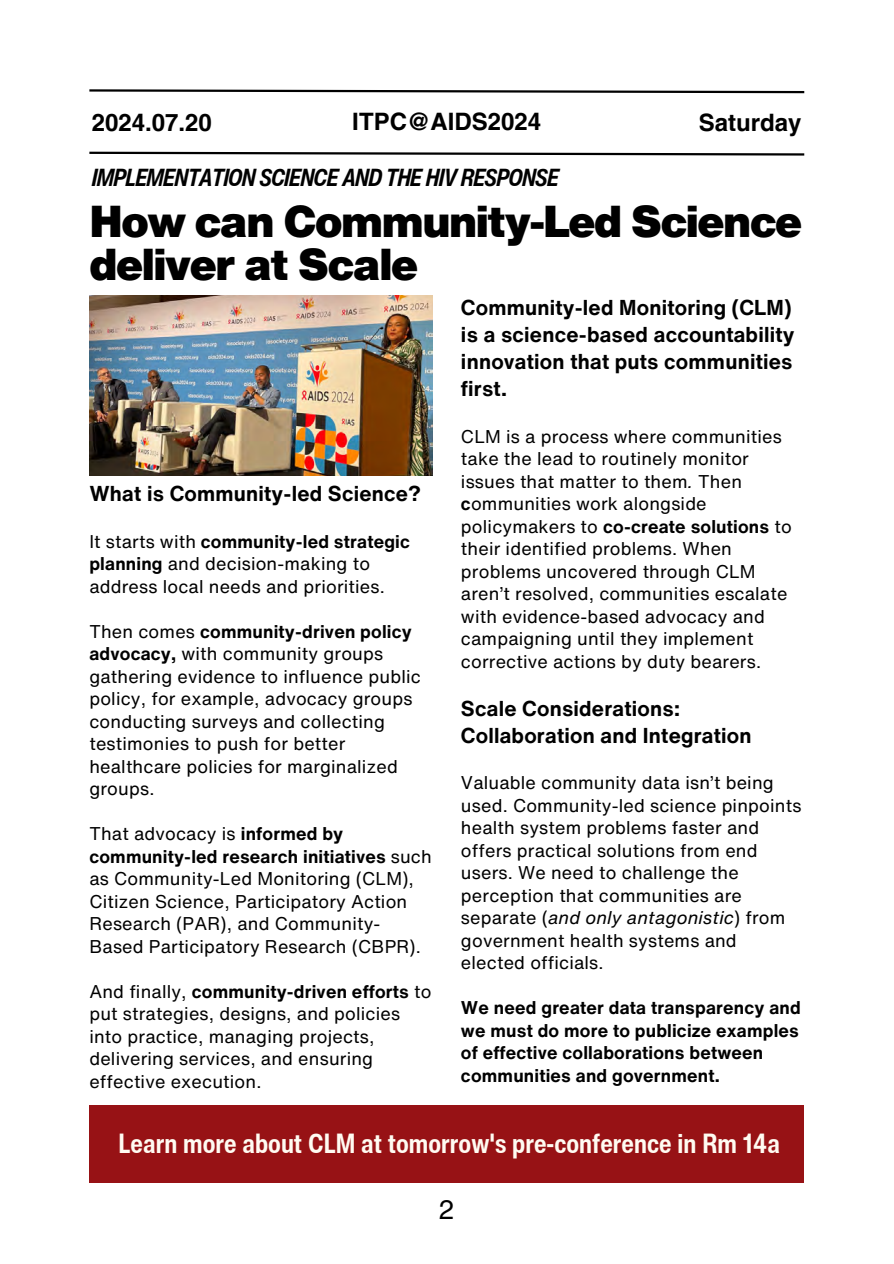
<style>
.page{position:relative;width:894px;height:1264px;background:#fff}
.page>*{position:absolute;margin:0;border:0;box-sizing:border-box;transform-origin:0 0}
.t1{font:900 43.5px/42.8px "Helvetica Now Text";letter-spacing:-.035em;color:#000}
.t2{font:700 condensed 27px "Helvetica Now Text";color:#fffbf2}
.t3{font:27px "Helvetica LT Pro";color:#000}
.t4{font:italic 700 condensed 24px "Helvetica Now Text";letter-spacing:-.035em;color:#000}
.t5{font:700 24px "Helvetica LT Pro";color:#000}
.t6{font:700 21px/27px "Helvetica Now Text";letter-spacing:.01em;color:#000}
.t7{font:18px/22.5px "Helvetica Now Text";letter-spacing:.01em;color:#000}
.t8{font:700 18px/22.5px "Helvetica Now Text";letter-spacing:.01em;color:#000}
.s1{font-weight:700}
.s2{font-style:italic}
</style>
<div class="page">
<img style="left:89px;top:295px;width:343px;height:180px">
<svg style="left:89px;top:89px;width:716px;height:5px"></svg>
<svg style="left:89px;top:151px;width:716px;height:5px"></svg>
<div style="left:89px;top:1104px;width:715px;height:78px;background:#971215"></div>
<h5 class="t5" style="left:92px;top:114px;width:122px">2024.07.20</h5>
<h6 class="t5" style="left:352px;top:113px;width:190px">ITPC@AIDS2024</h6>
<p class="t5" style="left:698px;top:114px;width:104px">Saturday</p>
<p class="t4" style="left:92px;top:159px;width:468px">IMPLEMENTATION SCIENCE AND THE HIV RESPONSE</p>
<h3 class="t1" style="left:89px;top:200px;width:714px">How can Community-Led Science deliver at Scale</h3>
<h4 class="t6" style="left:89px;top:480px;width:333px">What is Community-led Science?</h4>
<h3 class="t7" style="left:89px;top:529px;width:322px">It starts with <span class="s1">community-led strategic planning</span> and decision-making to address local needs and priorities.</h3>
<h1 class="t7" style="left:89px;top:619px;width:333px">Then comes <span class="s1">community-driven policy advocacy,</span> with community groups gathering evidence to influence public policy, for example, advocacy groups conducting surveys and collecting testimonies to push for better healthcare policies for marginalized groups.</h1>
<h5 class="t7" style="left:89px;top:822px;width:344px">That advocacy is <span class="s1">informed by community-led research initiatives</span> such as Community-Led Monitoring (CLM), Citizen Science, Participatory Action Research (PAR), and Community-Based Participatory Research (CBPR).</h5>
<p class="t7" style="left:89px;top:979px;width:343px">And finally, <span class="s1">community-driven efforts</span> to put strategies, designs, and policies into practice, managing projects, delivering services, and ensuring effective execution.</p>
<p class="t6" style="left:461px;top:294px;width:335px">Community-led Monitoring (CLM) is a science-based accountability innovation that puts communities first.</p>
<p class="t7" style="left:461px;top:424px;width:332px">CLM is a process where communities take the lead to routinely monitor issues that matter to them<span class="s2">.</span> Then <span class="s1">c</span>ommunities work alongside policymakers to <span class="s1">co-create solutions</span> to their identified problems. When problems uncovered through CLM aren’t resolved, communities escalate with evidence-based advocacy and campaigning until they implement corrective actions by duty bearers.</p>
<p class="t6" style="left:461px;top:694px;width:292px">Scale Considerations:<br>Collaboration and Integration</p>
<h5 class="t7" style="left:461px;top:771px;width:342px">Valuable community data isn’t being used. Community-led science pinpoints health system problems faster and offers practical solutions from end users. We need to challenge the perception that communities are separate (<span class="s2">and only antagonistic</span>) from government health systems and elected officials.</h5>
<p class="t8" style="left:461px;top:996px;width:341px">We need greater data transparency and we must do more to publicize examples of effective collaborations between communities and government.</p>
<h4 class="t2" style="left:118px;top:1123px;width:663px">Learn more about CLM at tomorrow's pre-conference in Rm 14a</h4>
<h2 class="t3" style="left:439px;top:1199px;width:17px">2</h2>
</div>
